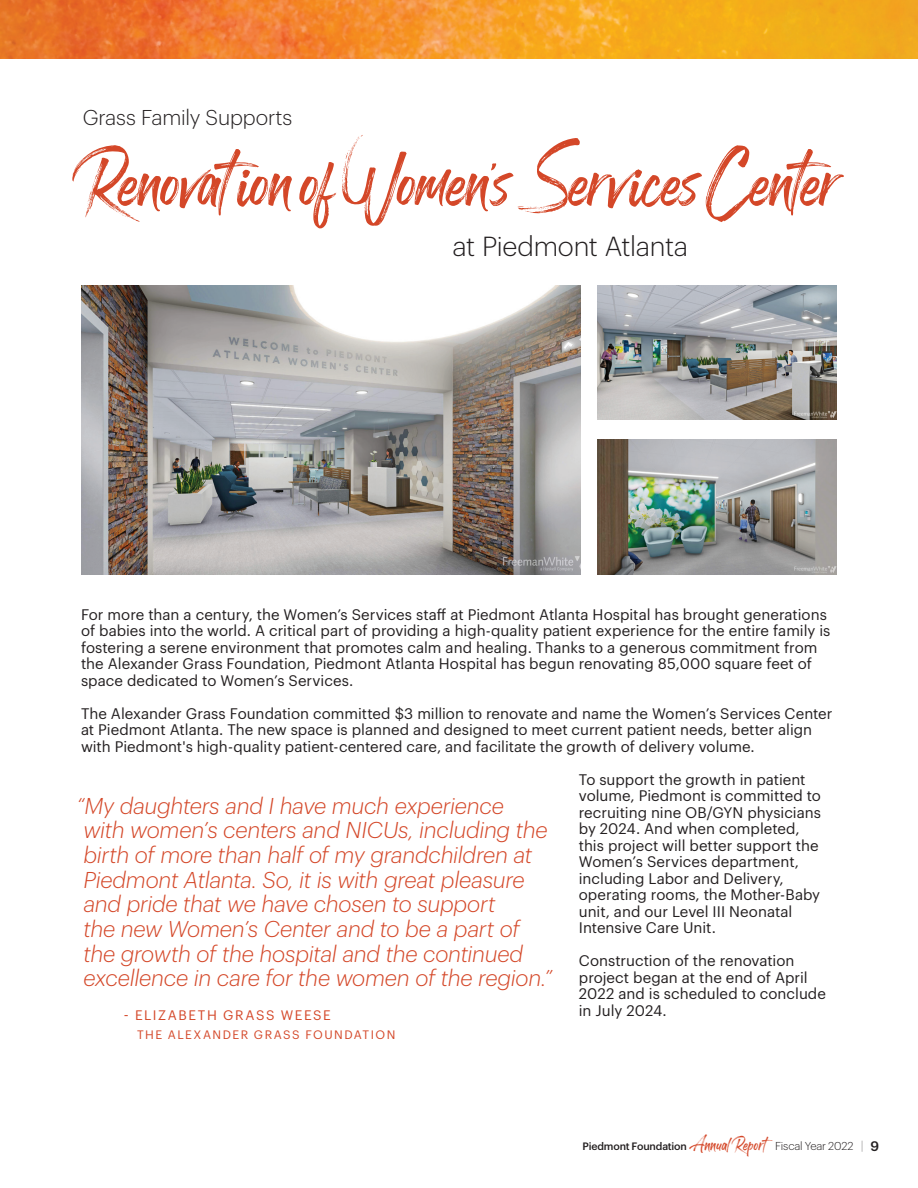
<style>
.page{position:relative;width:918px;height:1188px;background:#fff}
.page>*{position:absolute;margin:0;border:0;box-sizing:border-box;transform-origin:0 0}
.t1{font:81.15px "Rogthem";letter-spacing:-.01em;color:#d44728}
.t2{font:300 27px "Graphik";letter-spacing:-.01em;color:#231f20}
.t3{font:italic 300 22.35px/24.6px "Graphik";letter-spacing:-.01em;color:#d44728}
.t4{font:300 21px "Graphik";letter-spacing:-.01em;color:#231f20}
.t5{font:15px/16.5px "Graphik";color:#231f20}
.t6{font:13.5px "Graphik";letter-spacing:.11em;color:#d44728}
.t7{font:12px "Graphik";letter-spacing:.125em;color:#d44728}
.t8{font:500 10.5px "Graphik";letter-spacing:-.02em;color:#231f20}
.s1{font-family:"Rogthem";font-weight:400;font-size:19.5px;color:#d44728}
.s2{font-weight:300;font-size:11.25px}
.s3{font-weight:300;font-size:12px}
.s4{font-size:13.5px}
</style>
<div class="page">
<img style="left:0;top:0;width:918px;height:58px">
<img style="left:81px;top:285px;width:499px;height:290px">
<img style="left:598px;top:440px;width:239px;height:135px">
<img style="left:598px;top:285px;width:239px;height:135px">
<h3 class="t4" style="left:83px;top:102px;width:211px">Grass Family Supports</h3>
<h1 class="t1" style="left:72px;top:108px;width:769px">Renovation of Women's Services Center</h1>
<h2 class="t2" style="left:452px;top:226px;width:237px">at Piedmont Atlanta</h2>
<p class="t5" style="left:81px;top:605px;width:751px">For more than a century, the Women’s Services staff at Piedmont Atlanta Hospital has brought generations of babies into the world. A critical part of providing a high-quality patient experience for the entire family is fostering a serene environment that promotes calm and healing. Thanks to a generous commitment from the Alexander Grass Foundation, Piedmont Atlanta Hospital has begun renovating 85,000 square feet of space dedicated to Women’s Services.</p>
<p class="t5" style="left:81px;top:704px;width:753px">The Alexander Grass Foundation committed $3 million to renovate and name the Women’s Services Center at Piedmont Atlanta. The new space is planned and designed to meet current patient needs, better align with Piedmont's high-quality patient-centered care, and facilitate the growth of delivery volume.</p>
<p class="t5" style="left:579px;top:770px;width:244px">To support the growth in patient volume, Piedmont is committed to recruiting nine OB/GYN physicians by 2024. And when completed, this project will better support the<br>Women’s Services department, including Labor and Delivery, operating rooms, the Mother-Baby unit, and our Level III Neonatal<br>Intensive Care Unit.</p>
<p class="t5" style="left:579px;top:951px;width:249px">Construction of the renovation project began at the end of April<br>2022 and is scheduled to conclude in July 2024.</p>
<p class="t3" style="left:83px;top:791px;width:470px;text-indent:-7px">“My daughters and I have much experience<br>with women’s centers and NICUs, including the birth of more than half of my grandchildren at Piedmont Atlanta. So, it is with great pleasure and pride that we have chosen to support<br>the new Women’s Center and to be a part of the growth of the hospital and the continued excellence in care for the women of the region.”</p>
<p class="t6" style="left:124px;top:1005px;width:208px">- ELIZABETH GRASS WEESE</p>
<p class="t7" style="left:137px;top:1026px;width:260px">THE ALEXANDER GRASS FOUNDATION</p>
<p class="t8" style="left:583px;top:1138px;width:298px">Piedmont Foundation <span class="s1">Annual Report</span> <span class="s2">Fiscal Year 2022</span> <span class="s3">|</span> <span class="s4">9</span></p>
</div>
